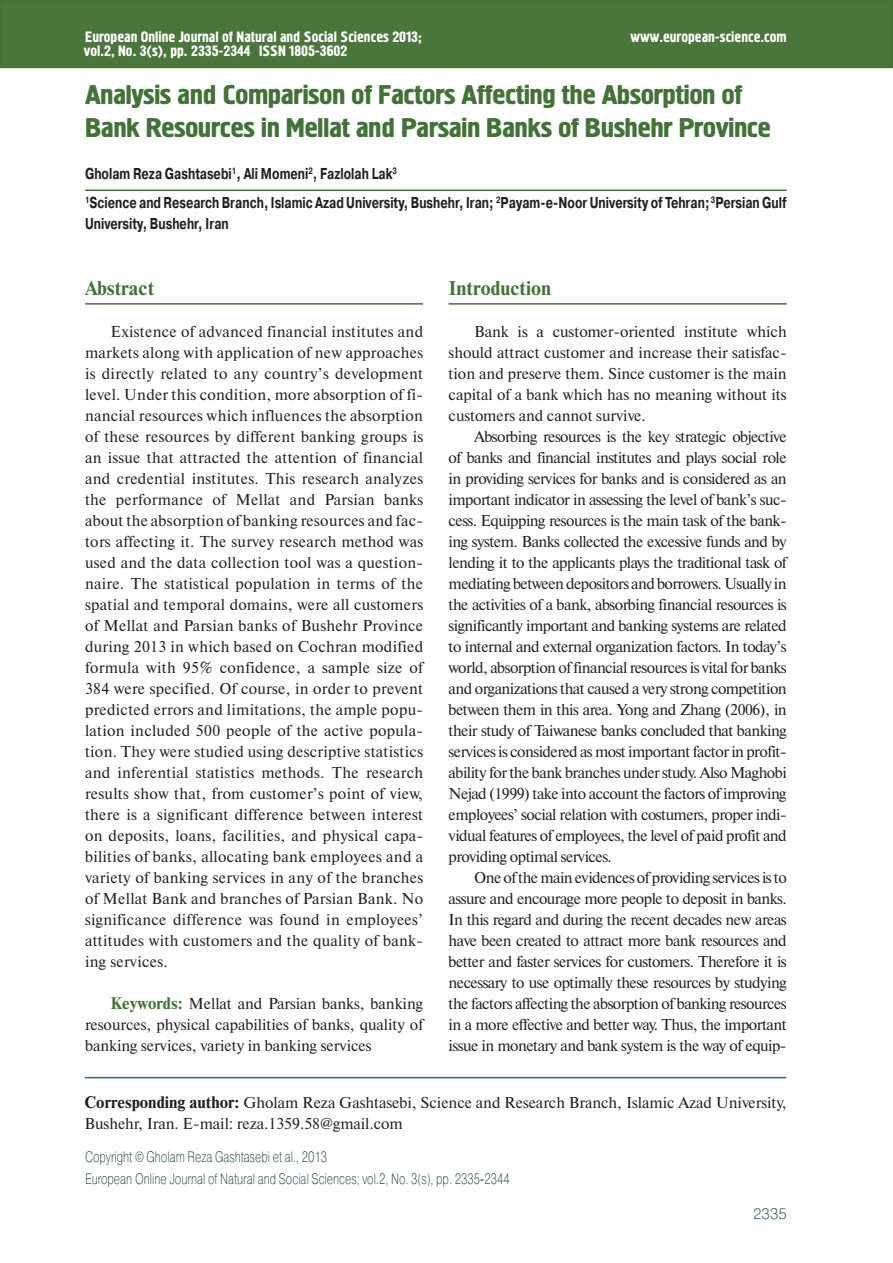
<style>
.page{position:relative;width:893px;height:1263px;background:#fff}
.page>*{position:absolute;margin:0;border:0;box-sizing:border-box;transform-origin:0 0}
.t1{font:27px/32.4px "Hermes C";letter-spacing:-.02em;color:#417236;scale:1.11 1}
.t2{font:700 18.75px "Newton C";color:#417236}
.t3{font:15.75px/21px "Newton C";color:#231f20;text-align:justify}
.t4{font:700 15.75px/29.5px "Pragmatica C";color:#231f20;scale:.75 1}
.t5{font:15px/14px "Hermes C";color:#fff}
.t6{font:15px "Pragmatica Light C";color:#0b3e1f;scale:.75 1}
.t7{font:15px "Pragmatica Light C";color:#0b3e1f}
.s1{font-weight:700;color:#417236}
.s2{font-weight:700}
</style>
<div class="page">
<div style="left:1px;top:1px;width:891px;height:66px;background:#4a763b"></div>
<div style="left:0;top:0;width:893px;height:68px;border:2px solid #417236"></div>
<hr style="left:85px;top:1077px;width:701px;height:1px;background:#417236">
<hr style="left:85px;top:190px;width:702px;height:1px;background:#417236">
<hr style="left:85px;top:303px;width:338px;height:2px;background:#417236">
<hr style="left:449px;top:303px;width:338px;height:2px;background:#417236">
<p class="t5" style="left:259px;top:30px;width:164px;text-indent:-174px">European Online Journal of Natural and Social Sciences 2013;<br>ISSN 1805-3602</p>
<p class="t5" style="left:630px;top:31px;width:158px">www.european-science.com</p>
<p class="t5" style="left:84px;top:44px;width:168px">vol.2, No. 3(s), pp. 2335-2344</p>
<h1 class="t1" style="left:85px;top:80px;width:619px">Analysis and Comparison of Factors Affecting the Absorption of<br>Bank Resources in Mellat and Parsain Banks of Bushehr Province</h1>
<p class="t4" style="left:85px;top:159px;width:937px">Gholam Reza Gashtasebi<sup>1</sup>, Ali Momeni<sup>2</sup>, Fazlolah Lak<sup>3<br>1</sup>Science and Research Branch, Islamic Azad University, Bushehr, Iran; <sup>2</sup>Payam-e-Noor University of Tehran; <sup>3</sup>Persian Gulf</p>
<p class="t4" style="left:85px;top:209px;width:193px">University, Bushehr, Iran</p>
<p class="t2" style="left:85px;top:277px;width:71px">Abstract</p>
<p class="t3" style="left:85px;top:321px;width:340px;text-indent:26px">Existence of advanced financial institutes and markets along with application of new approaches is directly related to any country’s development level. Under this condition, more absorption of fi&shy;nancial resources which influences the absorption of these resources by different banking groups is an issue that attracted the attention of financial and credential institutes. This research analyzes the performance of Mellat and Parsian banks about the absorption of banking resources and fac&shy;tors affecting it. The survey research method was used and the data collection tool was a question&shy;naire. The statistical population in terms of the spatial and temporal domains, were all customers of Mellat and Parsian banks of Bushehr Province during 2013 in which based on Cochran modified formula with 95% confidence, a sample size of 384 were specified. Of course, in order to prevent predicted errors and limitations, the ample popu&shy;lation included 500 people of the active popula&shy;tion. They were studied using descriptive statistics and inferential statistics methods. The research results show that, from customer’s point of view, there is a significant difference between interest on deposits, loans, facilities, and physical capa&shy;bilities of banks, allocating bank employees and a variety of banking services in any of the branches of Mellat Bank and branches of Parsian Bank. No significance difference was found in employees’ attitudes with customers and the quality of bank&shy;ing services.</p>
<p class="t3" style="left:85px;top:993px;width:340px;text-indent:26px"><span class="s1">Keywords:</span> Mellat and Parsian banks, banking resources, physical capabilities of banks, quality of banking services, variety in banking services</p>
<p class="t2" style="left:449px;top:277px;width:104px">Introduction</p>
<p class="t3" style="left:449px;top:321px;width:340px;text-indent:26px">Bank is a customer-oriented institute which should attract customer and increase their satisfac&shy;tion and preserve them. Since customer is the main capital of a bank which has no meaning without its customers and cannot survive.</p>
<p class="t3" style="left:449px;top:426px;width:340px;text-indent:26px">Absorbing resources is the key strategic objective of banks and financial institutes and plays social role in providing services for banks and is considered as an important indicator in assessing the level of bank’s suc&shy;cess. Equipping resources is the main task of the bank&shy;ing system. Banks collected the excessive funds and by lending it to the applicants plays the traditional task of mediating between depositors and borrowers. Usually in the activities of a bank, absorbing financial resources is significantly important and banking systems are related to internal and external organization factors. In today’s world, absorption of financial resources is vital for banks and organizations that caused a very strong competition between them in this area. Yong and Zhang (2006), in their study of Taiwanese banks concluded that banking services is considered as most important factor in profit&shy;ability for the bank branches under study. Also Maghobi Nejad (1999) take into account the factors of improving employees’ social relation with costumers, proper indi&shy;vidual features of employees, the level of paid profit and providing optimal services.</p>
<p class="t3" style="left:449px;top:867px;width:340px;text-indent:26px">One of the main evidences of providing services is to assure and encourage more people to deposit in banks.<br>In this regard and during the recent decades new areas have been created to attract more bank resources and better and faster services for customers. Therefore it is necessary to use optimally these resources by studying the factors affecting the absorption of banking resources in a more effective and better way. Thus, the important issue in monetary and bank system is the way of equip-</p>
<p class="t3" style="left:85px;top:1092px;width:703px"><span class="s2">Corresponding author:</span> Gholam Reza Gashtasebi, Science and Research Branch, Islamic Azad University,<br>Bushehr, Iran. E-mail: reza.1359.58@gmail.com</p>
<p class="t6" style="left:85px;top:1148px;width:325px">Copyright © Gholam Reza Gashtasebi et al., 2013</p>
<p class="t6" style="left:85px;top:1170px;width:568px">European Online Journal of Natural and Social Sciences; vol.2, No. 3(s), pp. 2335-2344</p>
<p class="t7" style="left:753px;top:1205px;width:35px">2335</p>
</div>
